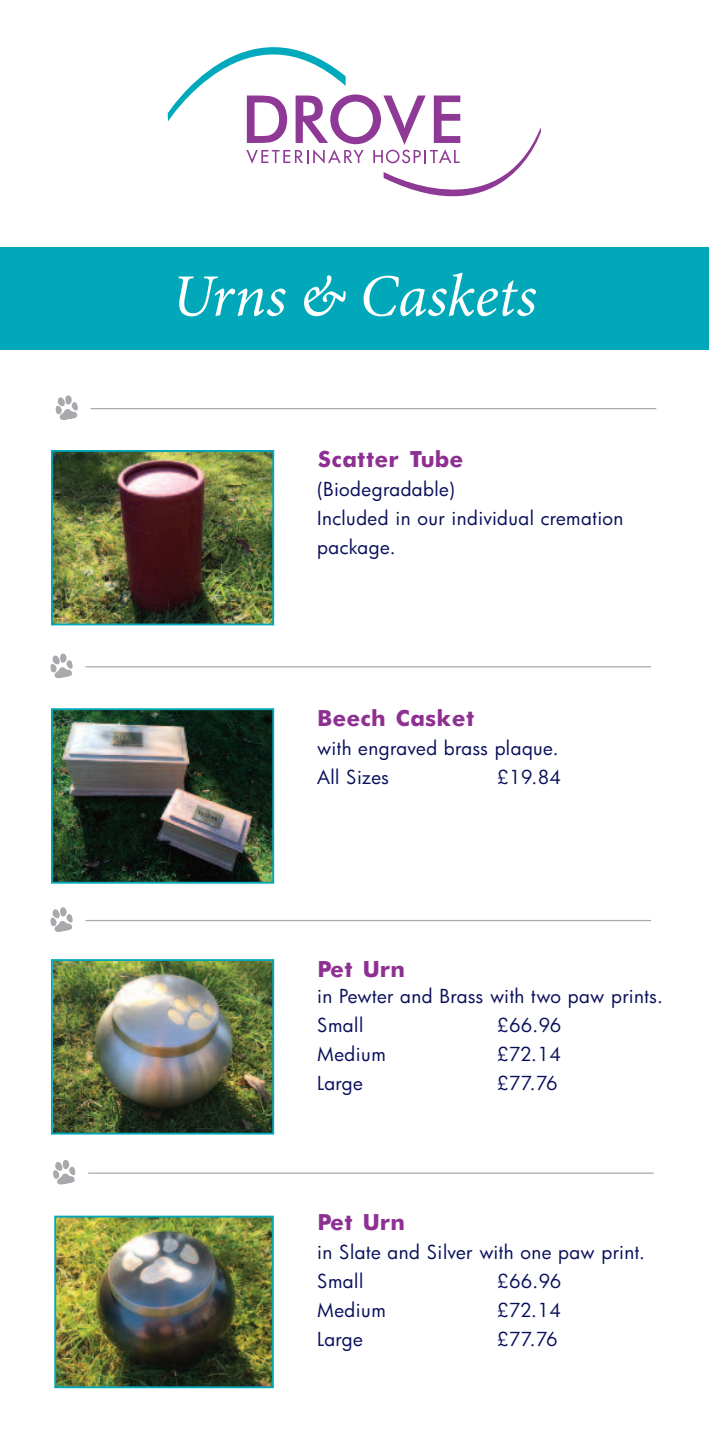
<style>
.page{position:relative;width:709px;height:1453px;background:#fff}
.page>*{position:absolute;margin:0;border:0;box-sizing:border-box;transform-origin:0 0}
.t1{font:italic 60px "Minion Pro";color:#fff}
.t2{font:700 25px "Futura";color:#8d3092}
.t3{font:18.75px/29px "Futura";letter-spacing:.025em;color:#09105a}
</style>
<div class="page">
<div style="left:0;top:247px;width:709px;height:103px;background:#00a8b9"></div>
<svg style="left:168px;top:47px;width:373px;height:150px"></svg>
<svg style="left:55px;top:395px;width:23px;height:25px"></svg>
<hr style="left:91px;top:408px;width:565px;height:1px;background:#a8a9ad">
<img style="left:54px;top:711px;width:217px;height:170px">
<div style="left:51px;top:708px;width:223px;height:176px;border:2px solid #00a8b9"></div>
<img style="left:54px;top:962px;width:217px;height:169px">
<div style="left:51px;top:959px;width:223px;height:175px;border:2px solid #00a8b9"></div>
<img style="left:54px;top:453px;width:217px;height:169px">
<div style="left:51px;top:450px;width:223px;height:175px;border:2px solid #00a8b9"></div>
<svg style="left:50px;top:653px;width:23px;height:25px"></svg>
<hr style="left:86px;top:666px;width:565px;height:1px;background:#a8a9ad">
<svg style="left:50px;top:907px;width:23px;height:25px"></svg>
<hr style="left:86px;top:920px;width:565px;height:1px;background:#a8a9ad">
<svg style="left:53px;top:1160px;width:23px;height:24px"></svg>
<hr style="left:88px;top:1172px;width:566px;height:2px;background:#a8a9ad">
<img style="left:57px;top:1218px;width:214px;height:167px">
<div style="left:54px;top:1215px;width:220px;height:173px;border:2px solid #00a8b9"></div>
<h1 class="t1" style="left:171px;top:273px;width:367px">Urns &amp; Caskets</h1>
<h2 class="t2" style="left:317px;top:447px;width:148px">Scatter Tube</h2>
<p class="t3" style="left:317px;top:475px;width:308px">(Biodegradable)<br>Included in our individual cremation package.</p>
<h2 class="t2" style="left:317px;top:705px;width:159px">Beech Casket</h2>
<p class="t3" style="left:317px;top:734px;width:243px">with engraved brass plaque.<br>All Sizes</p>
<p class="t3" style="left:497px;top:763px;width:65px">£19.84</p>
<h2 class="t2" style="left:317px;top:956px;width:89px">Pet Urn</h2>
<p class="t3" style="left:317px;top:982px;width:347px">in Pewter and Brass with two paw prints.<br>Small</p>
<p class="t3" style="left:497px;top:1011px;width:66px">£66.96</p>
<p class="t3" style="left:317px;top:1040px;width:70px">Medium</p>
<p class="t3" style="left:497px;top:1040px;width:65px">£72.14</p>
<p class="t3" style="left:317px;top:1069px;width:47px">Large</p>
<p class="t3" style="left:497px;top:1069px;width:62px">£77.76</p>
<h2 class="t2" style="left:317px;top:1210px;width:89px">Pet Urn</h2>
<p class="t3" style="left:317px;top:1238px;width:329px">in Slate and Silver with one paw print.<br>Small</p>
<p class="t3" style="left:497px;top:1267px;width:66px">£66.96</p>
<p class="t3" style="left:317px;top:1296px;width:70px">Medium</p>
<p class="t3" style="left:497px;top:1296px;width:65px">£72.14</p>
<p class="t3" style="left:317px;top:1325px;width:47px">Large</p>
<p class="t3" style="left:497px;top:1325px;width:62px">£77.76</p>
</div>
